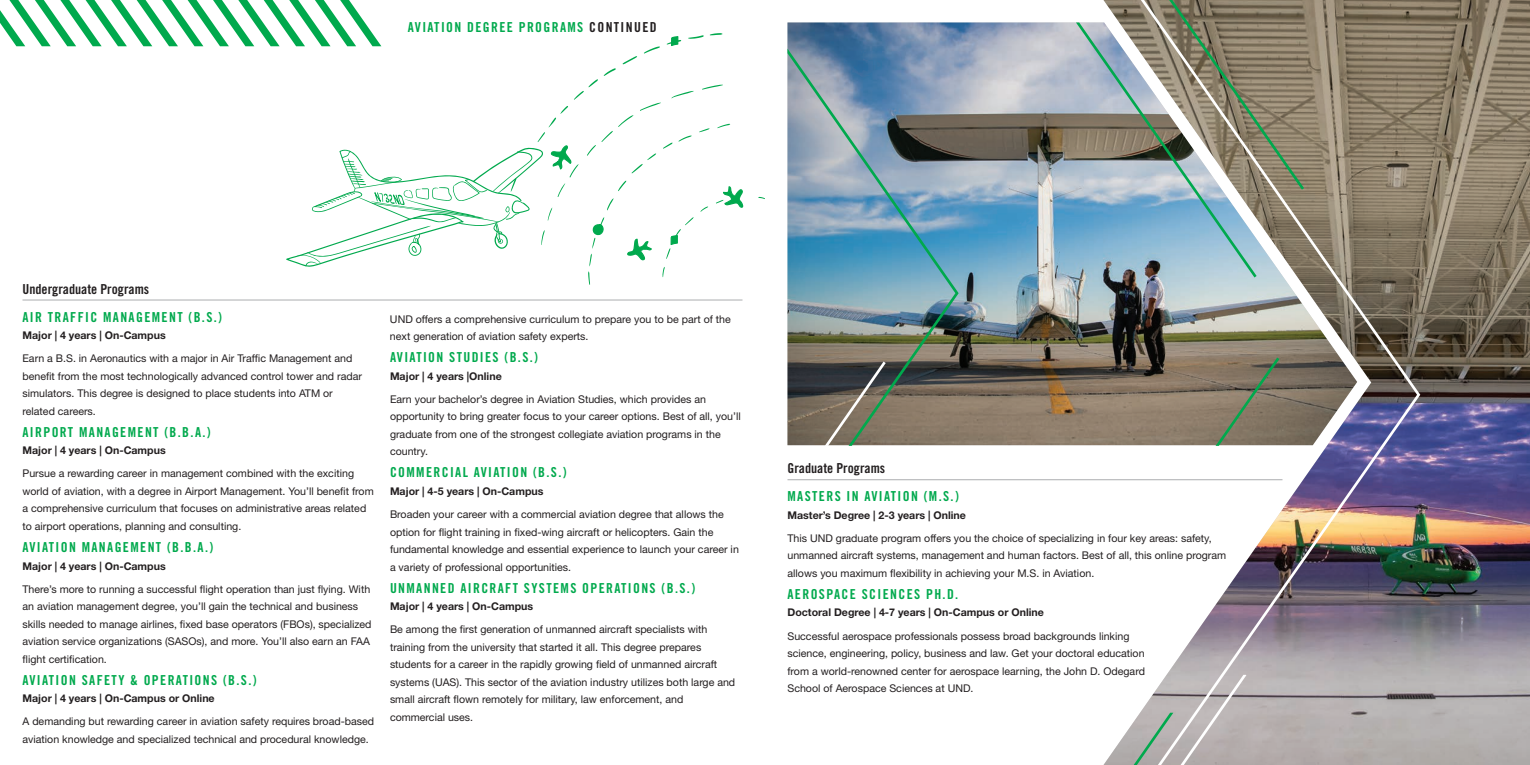
<style>
.page{position:relative;width:1530px;height:765px;background:#fff}
.page>*{position:absolute;margin:0;border:0;box-sizing:border-box;transform-origin:0 0}
.t1{font:13.75px "Trade Gothic LT Pro Bd Cn 20";letter-spacing:.1em;color:#00a94d}
.t2{font:13.75px "Trade Gothic LT Pro Bd Cn 20";color:#231f20}
.t3{font:10.62px/17.5px "Helvetica Neue LT Pro";color:#231f20}
.t4{font:700 10.62px "Helvetica Neue LT Pro";color:#231f20}
.s1{color:#231f20}
</style>
<div class="page">
<img style="left:1104px;top:0;width:426px;height:765px">
<hr style="left:22px;top:299px;width:720px;height:2px;background:#bcbdc0">
<img style="left:788px;top:22px;width:353px;height:423px">
<hr style="left:788px;top:479px;width:494px;height:1px;background:#bcbdc0">
<img style="left:1141px;top:0;width:279px;height:765px">
<svg style="left:1181px;top:675px;width:65px;height:90px"></svg>
<img style="left:788px;top:49px;width:171px;height:397px">
<svg style="left:1134px;top:713px;width:39px;height:52px"></svg>
<svg style="left:1076px;top:0;width:228px;height:278px"></svg>
<svg style="left:1216px;top:358px;width:63px;height:88px"></svg>
<svg style="left:0;top:0;width:744px;height:285px"></svg>
<p class="t1" style="left:408px;top:19px;width:250px">AVIATION DEGREE PROGRAMS <span class="s1">CONTINUED</span></p>
<p class="t2" style="left:22px;top:281px;width:128px">Undergraduate Programs</p>
<p class="t1" style="left:22px;top:308px;width:201px">AIR TRAFFIC MANAGEMENT (B.S.)</p>
<p class="t4" style="left:22px;top:329px;width:145px">Major | 4 years | On-Campus</p>
<p class="t3" style="left:22px;top:349px;width:341px">Earn a B.S. in Aeronautics with a major in Air Traffic Management and benefit from the most technologically advanced control tower and radar simulators. This degree is designed to place students into ATM or related careers.</p>
<p class="t1" style="left:22px;top:424px;width:190px">AIRPORT MANAGEMENT (B.B.A.)</p>
<p class="t4" style="left:22px;top:444px;width:145px">Major | 4 years | On-Campus</p>
<p class="t3" style="left:22px;top:465px;width:353px">Pursue a rewarding career in management combined with the exciting world of aviation, with a degree in Airport Management. You’ll benefit from a comprehensive curriculum that focuses on administrative areas related to airport operations, planning and consulting.</p>
<p class="t1" style="left:22px;top:539px;width:192px">AVIATION MANAGEMENT (B.B.A.)</p>
<p class="t4" style="left:22px;top:559px;width:145px">Major | 4 years | On-Campus</p>
<p class="t3" style="left:22px;top:580px;width:351px">There’s more to running a successful flight operation than just flying. With an aviation management degree, you’ll gain the technical and business skills needed to manage airlines, fixed base operators (FBOs), specialized aviation service organizations (SASOs), and more. You’ll also earn an FAA flight certification.</p>
<p class="t1" style="left:22px;top:672px;width:236px">AVIATION SAFETY &amp; OPERATIONS (B.S.)</p>
<p class="t4" style="left:22px;top:692px;width:194px">Major | 4 years | On-Campus or Online</p>
<p class="t3" style="left:22px;top:713px;width:353px">A demanding but rewarding career in aviation safety requires broad-based aviation knowledge and specialized technical and procedural knowledge.</p>
<p class="t3" style="left:390px;top:310px;width:342px">UND offers a comprehensive curriculum to prepare you to be part of the next generation of aviation safety experts.</p>
<p class="t1" style="left:390px;top:349px;width:150px">AVIATION STUDIES (B.S.)</p>
<p class="t4" style="left:390px;top:369px;width:113px">Major | 4 years |Online</p>
<p class="t3" style="left:390px;top:390px;width:352px">Earn your bachelor’s degree in Aviation Studies, which provides an opportunity to bring greater focus to your career options. Best of all, you’ll graduate from one of the strongest collegiate aviation programs in the country.</p>
<p class="t1" style="left:390px;top:464px;width:178px">COMMERCIAL AVIATION (B.S.)</p>
<p class="t4" style="left:390px;top:485px;width:155px">Major | 4-5 years | On-Campus</p>
<p class="t3" style="left:390px;top:505px;width:350px">Broaden your career with a commercial aviation degree that allows the option for flight training in fixed-wing aircraft or helicopters. Gain the fundamental knowledge and essential experience to launch your career in a variety of professional opportunities.</p>
<p class="t1" style="left:390px;top:579px;width:307px">UNMANNED AIRCRAFT SYSTEMS OPERATIONS (B.S.)</p>
<p class="t4" style="left:390px;top:600px;width:145px">Major | 4 years | On-Campus</p>
<p class="t3" style="left:390px;top:620px;width:347px">Be among the first generation of unmanned aircraft specialists with training from the university that started it all. This degree prepares students for a career in the rapidly growing field of unmanned aircraft systems (UAS). This sector of the aviation industry utilizes both large and small aircraft flown remotely for military, law enforcement, and commercial uses.</p>
<p class="t2" style="left:788px;top:460px;width:99px">Graduate Programs</p>
<p class="t1" style="left:788px;top:488px;width:173px">MASTERS IN AVIATION (M.S.)</p>
<p class="t4" style="left:788px;top:508px;width:180px">Master’s Degree | 2-3 years | Online</p>
<p class="t3" style="left:788px;top:529px;width:440px">This UND graduate program offers you the choice of specializing in four key areas: safety, unmanned aircraft systems, management and human factors. Best of all, this online program allows you maximum flexibility in achieving your M.S. in Aviation.</p>
<p class="t1" style="left:788px;top:586px;width:172px">AEROSPACE SCIENCES PH.D.</p>
<p class="t4" style="left:788px;top:606px;width:258px">Doctoral Degree | 4-7 years | On-Campus or Online</p>
<p class="t3" style="left:788px;top:627px;width:359px">Successful aerospace professionals possess broad backgrounds linking science, engineering, policy, business and law. Get your doctoral education from a world-renowned center for aerospace learning, the John D. Odegard School of Aerospace Sciences at UND.</p>
</div>
